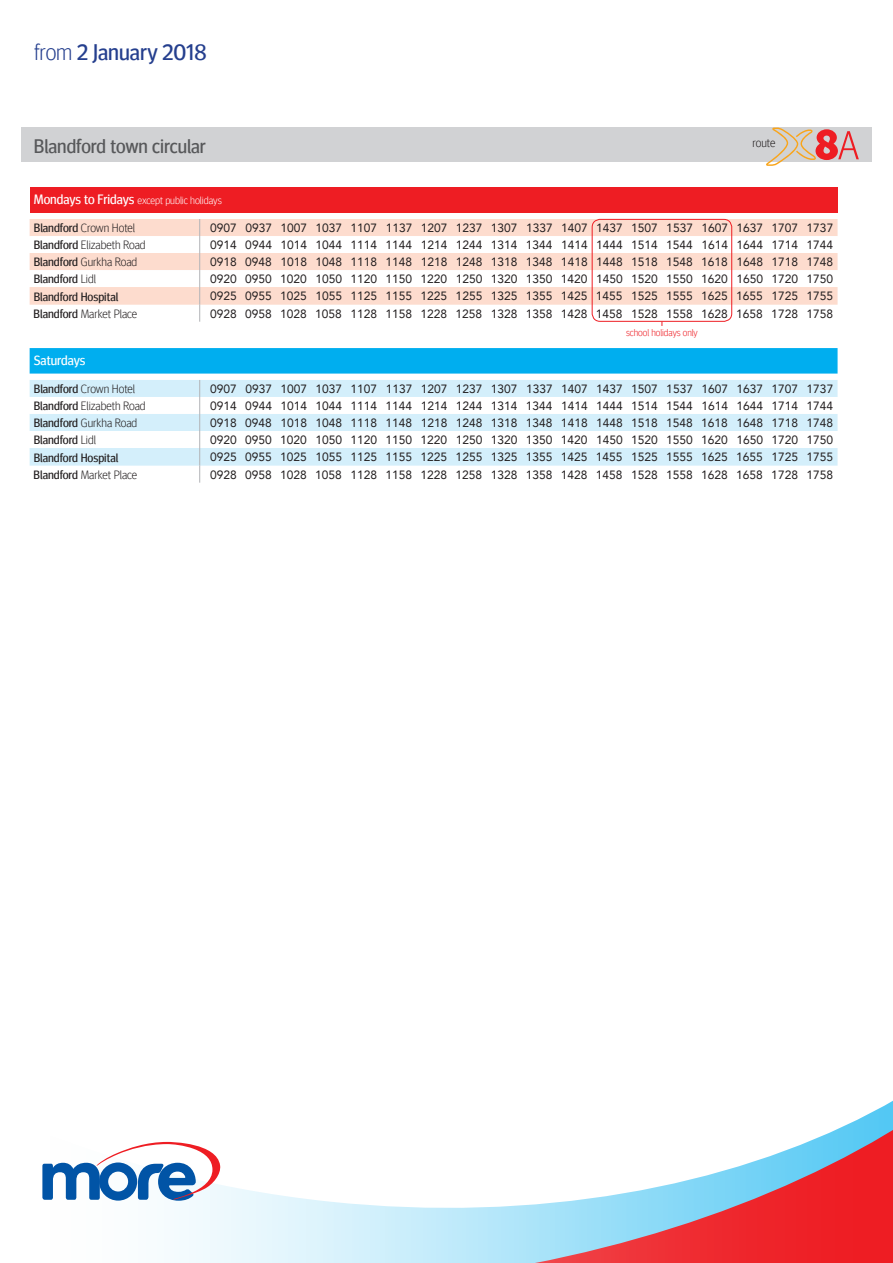
<style>
.page{position:relative;width:893px;height:1263px;background:#fff}
.page>*{position:absolute;margin:0;border:0;box-sizing:border-box;transform-origin:0 0}
.t1{font:22.5px "Meta Headline";color:#253f8e}
.t2{font:19.5px "Meta Headline";color:#57585a}
.t3{font:13.5px "Meta Headline";color:#fff}
.t4{font:12px "Avenir LT";color:#231f20}
.t5{font:300 12px "Meta Headline";color:#231f20}
.t6{font:12px "Meta Headline";color:#231f20}
.t7{font:300 10.5px "Meta Headline";color:#fff}
.t8{font:300 9.75px "Meta Headline";color:#ee1d23}
.s1{font-weight:300}
.s2{font-weight:400;font-size:13.5px}
.s3{font-weight:400}
</style>
<div class="page">
<svg style="left:165px;top:1141px;width:252px;height:122px"></svg>
<svg style="left:417px;top:1100px;width:476px;height:163px"></svg>
<svg style="left:42px;top:1142px;width:178px;height:59px"></svg>
<div style="left:30px;top:187px;width:808px;height:26px;background:#ee1d23"></div>
<svg style="left:30px;top:219px;width:808px;height:86px;fill:#fddcce"></svg>
<svg style="left:199px;top:219px;width:1px;height:103px"></svg>
<svg style="left:30px;top:348px;width:808px;height:26px;background:#04afef"></svg>
<svg style="left:30px;top:380px;width:808px;height:86px;fill:#d4effb"></svg>
<svg style="left:199px;top:380px;width:1px;height:103px"></svg>
<div style="left:21px;top:128px;width:851px;height:34px;background:#d1d2d4"></div>
<svg style="left:766px;top:128px;width:93px;height:38px"></svg>
<div style="left:592px;top:219px;width:140px;height:103px;border:1px solid #ee1d23;border-radius:8px"></div>
<h1 class="t1" style="left:34px;top:39px;width:174px"><span class="s1">from</span> 2 January 2018</h1>
<h2 class="t2" style="left:34px;top:135px;width:174px">Blandford town circular</h2>
<p class="t5" style="left:753px;top:136px;width:24px">route</p>
<p class="t7" style="left:34px;top:194px;width:190px"><span class="s2">Mondays to Fridays</span> except public holidays</p>
<p class="t5" style="left:34px;top:221px;width:103px"><span class="s3">Blandford</span> Crown Hotel</p>
<p class="t4" style="left:210px;top:221px;width:624px">0907 0937 1007 1037 1107 1137 1207 1237 1307 1337 1407 1437 1507 1537 1607 1637 1707 1737</p>
<p class="t5" style="left:34px;top:238px;width:113px"><span class="s3">Blandford</span> Elizabeth Road</p>
<p class="t4" style="left:210px;top:238px;width:624px">0914 0944 1014 1044 1114 1144 1214 1244 1314 1344 1414 1444 1514 1544 1614 1644 1714 1744</p>
<p class="t5" style="left:34px;top:255px;width:105px"><span class="s3">Blandford</span> Gurkha Road</p>
<p class="t4" style="left:210px;top:255px;width:624px">0918 0948 1018 1048 1118 1148 1218 1248 1318 1348 1418 1448 1518 1548 1618 1648 1718 1748</p>
<p class="t6" style="left:34px;top:272px;width:64px">Blandford <span class="s1">Lidl</span></p>
<p class="t4" style="left:210px;top:272px;width:624px">0920 0950 1020 1050 1120 1150 1220 1250 1320 1350 1420 1450 1520 1550 1620 1650 1720 1750</p>
<p class="t6" style="left:34px;top:289px;width:86px">Blandford Hospital</p>
<p class="t4" style="left:210px;top:289px;width:624px">0925 0955 1025 1055 1125 1155 1225 1255 1325 1355 1425 1455 1525 1555 1625 1655 1725 1755</p>
<p class="t5" style="left:34px;top:307px;width:105px"><span class="s3">Blandford</span> Market Place</p>
<p class="t4" style="left:210px;top:307px;width:624px">0928 0958 1028 1058 1128 1158 1228 1258 1328 1358 1428 1458 1528 1558 1628 1658 1728 1758</p>
<p class="t3" style="left:34px;top:353px;width:53px">Saturdays</p>
<p class="t5" style="left:34px;top:382px;width:103px"><span class="s3">Blandford</span> Crown Hotel</p>
<p class="t4" style="left:210px;top:382px;width:624px">0907 0937 1007 1037 1107 1137 1207 1237 1307 1337 1407 1437 1507 1537 1607 1637 1707 1737</p>
<p class="t5" style="left:34px;top:399px;width:113px"><span class="s3">Blandford</span> Elizabeth Road</p>
<p class="t4" style="left:210px;top:399px;width:624px">0914 0944 1014 1044 1114 1144 1214 1244 1314 1344 1414 1444 1514 1544 1614 1644 1714 1744</p>
<p class="t5" style="left:34px;top:416px;width:105px"><span class="s3">Blandford</span> Gurkha Road</p>
<p class="t4" style="left:210px;top:416px;width:624px">0918 0948 1018 1048 1118 1148 1218 1248 1318 1348 1418 1448 1518 1548 1618 1648 1718 1748</p>
<p class="t6" style="left:34px;top:433px;width:64px">Blandford <span class="s1">Lidl</span></p>
<p class="t4" style="left:210px;top:433px;width:624px">0920 0950 1020 1050 1120 1150 1220 1250 1320 1350 1420 1450 1520 1550 1620 1650 1720 1750</p>
<p class="t6" style="left:34px;top:450px;width:86px">Blandford Hospital</p>
<p class="t4" style="left:210px;top:450px;width:624px">0925 0955 1025 1055 1125 1155 1225 1255 1325 1355 1425 1455 1525 1555 1625 1655 1725 1755</p>
<p class="t5" style="left:34px;top:468px;width:105px"><span class="s3">Blandford</span> Market Place</p>
<p class="t4" style="left:210px;top:467px;width:624px">0928 0958 1028 1058 1128 1158 1228 1258 1328 1358 1428 1458 1528 1558 1628 1658 1728 1758</p>
<p class="t8" style="left:626px;top:327px;width:73px">school holidays only</p>
</div>
